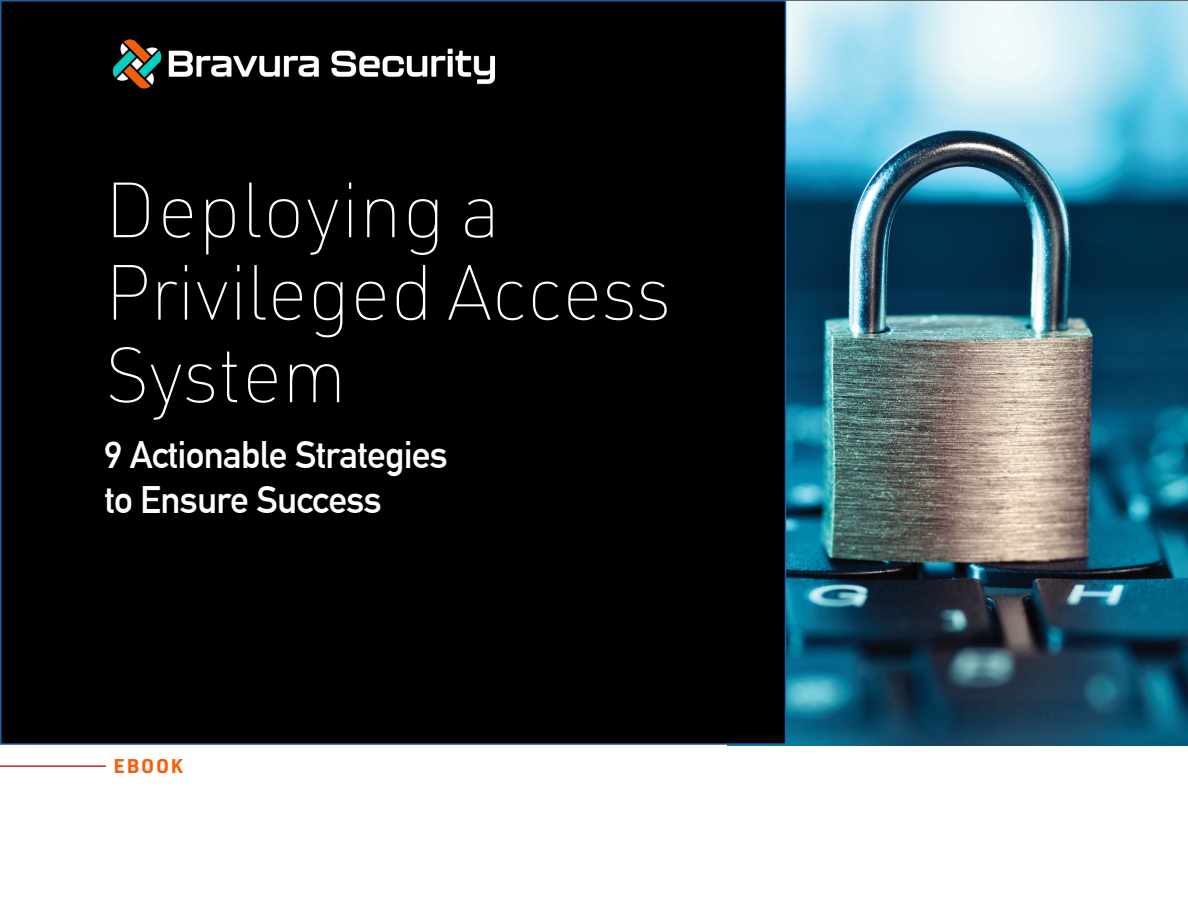
<style>
.page{position:relative;width:1188px;height:918px;background:#fff}
.page>*{position:absolute;margin:0;border:0;box-sizing:border-box;transform-origin:0 0}
.t1{font:100 76.5px/82.5px "URWDIN";letter-spacing:-.01em;color:#fff}
.t2{font:700 37.5px/45px "DIN Alternate";letter-spacing:-.02em;color:#fff}
.t3{font:700 19.5px "URWDIN";letter-spacing:.1em;color:#f65e0a}
</style>
<div class="page">
<img style="left:728px;top:1px;width:460px;height:745px">
<div style="left:1px;top:1px;width:784px;height:743px;background:#000"></div>
<hr style="left:0;top:765px;width:106px;height:2px;background:#cd2026">
<img style="left:95px;top:1px;width:417px;height:88px">
<h1 class="t1" style="left:104px;top:167px;width:568px">Deploying a<br>Privileged Access<br>System</h1>
<p class="t2" style="left:104px;top:430px;width:345px">9 Actionable Strategies to Ensure Success</p>
<p class="t3" style="left:113px;top:753px;width:71px">EBOOK</p>
</div>
